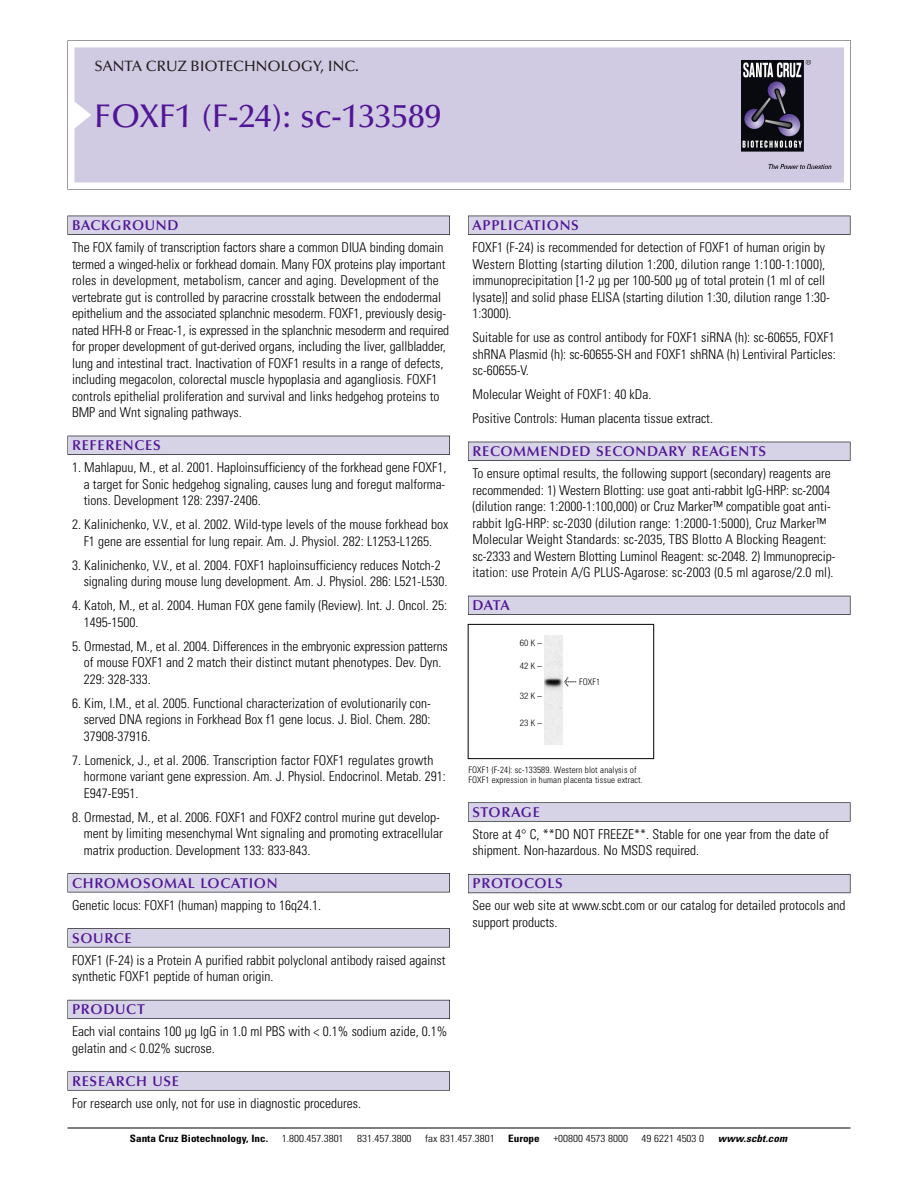
<style>
.page{position:relative;width:918px;height:1188px;background:#fff}
.page>*{position:absolute;margin:0;border:0;box-sizing:border-box;transform-origin:0 0}
.t1{font:500 33px "Optima";color:#511695}
.t2{font:500 15px "Optima";color:#231f20}
.t3{font:600 14.25px "Optima";letter-spacing:.05em;color:#511695}
.t4{font:300 condensed 13.5px/16.5px "Univers";color:#000}
.t5{font:300 condensed 10.2px "Univers";color:#000;scale:1.1 1}
.t6{font:700 condensed 10.2px "Univers";color:#000;scale:1.1 1}
.t7{font:italic 700 condensed 10.2px "Univers";letter-spacing:.005em;color:#000;scale:1.1 1}
.t8{font:300 condensed 9px/10.5px "Univers";letter-spacing:.015em;color:#000}
.t9{font:300 condensed 9px "Helvetica Neue";letter-spacing:.13em;color:#000}
.s1{font-family:"Meta Plus";font-weight:400;font-stretch:normal;font-size:10.5px}
</style>
<div class="page">
<svg style="left:68px;top:40px;width:783px;height:149px"></svg>
<div style="left:74px;top:47px;width:770px;height:135px;background:#d1cae3"></div>
<img style="left:741px;top:60px;width:90px;height:108px">
<div style="left:68px;top:216px;width:382px;height:19px;background:#525155"></div>
<div style="left:68px;top:216px;width:381px;height:18px;background:#d7d3e7"></div>
<div style="left:68px;top:436px;width:382px;height:19px;background:#515055"></div>
<div style="left:68px;top:436px;width:381px;height:18px;background:#d7d3e7"></div>
<div style="left:68px;top:873px;width:382px;height:19px;background:#545357"></div>
<div style="left:68px;top:874px;width:381px;height:18px;background:#d7d3e7"></div>
<div style="left:68px;top:928px;width:382px;height:19px;background:#575759"></div>
<div style="left:68px;top:929px;width:381px;height:18px;background:#d7d3e7"></div>
<div style="left:68px;top:1000px;width:382px;height:19px;background:#5b5a62"></div>
<div style="left:68px;top:1000px;width:381px;height:18px;background:#d7d3e7"></div>
<div style="left:68px;top:1071px;width:382px;height:20px;background:#626263"></div>
<div style="left:68px;top:1072px;width:381px;height:18px;background:#d7d3e7"></div>
<div style="left:468px;top:216px;width:382px;height:19px;background:#525155"></div>
<div style="left:468px;top:216px;width:382px;height:18px;background:#d7d3e7"></div>
<div style="left:468px;top:442px;width:382px;height:19px;background:#515055"></div>
<div style="left:468px;top:442px;width:382px;height:18px;background:#d7d3e7"></div>
<div style="left:468px;top:596px;width:382px;height:19px;background:#525158"></div>
<div style="left:468px;top:596px;width:382px;height:18px;background:#d7d3e7"></div>
<div style="left:468px;top:802px;width:382px;height:20px;background:#666"></div>
<div style="left:468px;top:803px;width:382px;height:18px;background:#d7d3e7"></div>
<div style="left:468px;top:874px;width:382px;height:19px;background:#5b5961"></div>
<div style="left:468px;top:875px;width:382px;height:18px;background:#d7d3e7"></div>
<hr style="left:68px;top:1128px;width:782px;height:1px;background:#000">
<div style="left:468px;top:624px;width:186px;height:135px;border:1px solid #000"></div>
<img style="left:544px;top:636px;width:18px;height:109px">
<p class="t2" style="left:94px;top:61px;width:266px">SANTA CRUZ BIOTECHNOLOGY, INC.</p>
<h1 class="t1" style="left:94px;top:103px;width:348px">FOXF1 (F-24): sc-133589</h1>
<p class="t3" style="left:72px;top:219px;width:108px">BACKGROUND</p>
<p class="t4" style="left:72px;top:240px;width:379px">The FOX family of transcription factors share a common DIUA binding domain termed a winged-helix or forkhead domain. Many FOX proteins play important roles in development, metabolism, cancer and aging. Development of the vertebrate gut is controlled by paracrine crosstalk between the endodermal epithelium and the associated splanchnic mesoderm. FOXF1, previously desig&shy;nated HFH-8 or Freac-1, is expressed in the splanchnic mesoderm and required for proper development of gut-derived organs, including the liver, gallbladder, lung and intestinal tract. Inactivation of FOXF1 results in a range of defects, including megacolon, colorectal muscle hypoplasia and agangliosis. FOXF1 controls epithelial proliferation and survival and links hedgehog proteins to BMP and Wnt signaling pathways.</p>
<p class="t3" style="left:72px;top:440px;width:90px">REFERENCES</p>
<p class="t4" style="left:84px;top:460px;width:364px;text-align:justify;text-indent:-12px">1. Mahlapuu, M., et al. 2001. Haploinsufficiency of the forkhead gene FOXF1, a target for Sonic hedgehog signaling, causes lung and foregut malforma&shy;tions. Development 128: 2397-2406.</p>
<p class="t4" style="left:72px;top:517px;width:378px;text-align:center">2. Kalinichenko, V.V., et al. 2002. Wild-type levels of the mouse forkhead box<br>F1 gene are essential for lung repair. Am. J. Physiol. 282: L1253-L1265.</p>
<p class="t4" style="left:84px;top:558px;width:365px;text-indent:-12px">3. Kalinichenko, V.V., et al. 2004. FOXF1 haploinsufficiency reduces Notch-2 signaling during mouse lung development. Am. J. Physiol. 286: L521-L530.</p>
<p class="t4" style="left:84px;top:598px;width:365px;text-indent:-12px">4. Katoh, M., et al. 2004. Human FOX gene family (Review). Int. J. Oncol. 25:<br>1495-1500.</p>
<p class="t4" style="left:84px;top:639px;width:366px;text-indent:-12px">5. Ormestad, M., et al. 2004. Differences in the embryonic expression patterns of mouse FOXF1 and 2 match their distinct mutant phenotypes. Dev. Dyn.<br>229: 328-333.</p>
<p class="t4" style="left:84px;top:696px;width:349px;text-align:justify;text-indent:-12px">6. Kim, I.M., et al. 2005. Functional characterization of evolutionarily con&shy;served DNA regions in Forkhead Box f1 gene locus. J. Biol. Chem. 280:<br>37908-37916.</p>
<p class="t4" style="left:84px;top:753px;width:363px;text-indent:-12px">7. Lomenick, J., et al. 2006. Transcription factor FOXF1 regulates growth hormone variant gene expression. Am. J. Physiol. Endocrinol. Metab. 291:<br>E947-E951.</p>
<p class="t4" style="left:84px;top:810px;width:361px;text-indent:-12px">8. Ormestad, M., et al. 2006. FOXF1 and FOXF2 control murine gut develop&shy;ment by limiting mesenchymal Wnt signaling and promoting extracellular matrix production. Development 133: 833-843.</p>
<p class="t3" style="left:72px;top:877px;width:207px">CHROMOSOMAL LOCATION</p>
<p class="t4" style="left:72px;top:898px;width:251px">Genetic locus: FOXF1 (human) mapping to 16q24.1.</p>
<p class="t3" style="left:72px;top:932px;width:61px">SOURCE</p>
<p class="t4" style="left:72px;top:953px;width:375px">FOXF1 (F-24) is a Protein A purified rabbit polyclonal antibody raised against synthetic FOXF1 peptide of human origin.</p>
<p class="t3" style="left:72px;top:1004px;width:74px">PRODUCT</p>
<p class="t4" style="left:72px;top:1024px;width:377px">Each vial contains 100 µg IgG in 1.0 ml PBS with &lt; 0.1% sodium azide, 0.1% gelatin and &lt; 0.02% sucrose.</p>
<p class="t3" style="left:72px;top:1075px;width:109px">RESEARCH USE</p>
<p class="t4" style="left:72px;top:1096px;width:290px">For research use only, not for use in diagnostic procedures.</p>
<p class="t3" style="left:473px;top:219px;width:108px">APPLICATIONS</p>
<p class="t4" style="left:473px;top:240px;width:359px">FOXF1 (F-24) is recommended for detection of FOXF1 of human origin by Western Blotting (starting dilution 1:200, dilution range 1:100-1:1000), immunoprecipitation [1-2 µg per 100-500 µg of total protein (1 ml of cell lysate)] and solid phase ELISA (starting dilution 1:30, dilution range 1:30- 1:3000).</p>
<p class="t4" style="left:473px;top:330px;width:365px;text-align:justify">Suitable for use as control antibody for FOXF1 siRNA (h): sc-60655, FOXF1 shRNA Plasmid (h): sc-60655-SH and FOXF1 shRNA (h) Lentiviral Particles: sc-60655-V.</p>
<p class="t4" style="left:473px;top:383px;width:242px;line-height:24px">Molecular Weight of FOXF1: 40 kDa.<br>Positive Controls: Human placenta tissue extract.</p>
<p class="t3" style="left:473px;top:446px;width:295px">RECOMMENDED SECONDARY REAGENTS</p>
<p class="t4" style="left:473px;top:466px;width:364px">To ensure optimal results, the following support (secondary) reagents are recommended: 1) Western Blotting: use goat anti-rabbit IgG-HRP: sc-2004 (dilution range: 1:2000-1:100,000) or Cruz Marker™ compatible goat anti&shy;rabbit IgG-HRP: sc-2030 (dilution range: 1:2000-1:5000), Cruz Marker™ Molecular Weight Standards: sc-2035, TBS Blotto A Blocking Reagent: sc-2333 and Western Blotting Luminol Reagent: sc-2048. 2) Immunoprecip&shy;itation: use Protein A/G PLUS-Agarose: sc-2003 (0.5 ml agarose/2.0 ml).</p>
<p class="t3" style="left:473px;top:600px;width:39px">DATA</p>
<p class="t9" style="left:520px;top:640px;width:24px">60K–</p>
<p class="t9" style="left:520px;top:662px;width:24px">42K–</p>
<p class="t9" style="left:520px;top:692px;width:24px">32K–</p>
<p class="t9" style="left:520px;top:719px;width:24px">23K–</p>
<p class="t8" style="left:564px;top:678px;width:37px"><span class="s1">&lt;</span> FOXF1</p>
<p class="t8" style="left:468px;top:765px;width:176px">FOXF1 (F-24): sc-133589. Western blot analysis of<br>FOXF1 expression in human placenta tissue extract.</p>
<p class="t3" style="left:473px;top:806px;width:69px">STORAGE</p>
<p class="t4" style="left:473px;top:827px;width:358px">Store at 4° C, **DO NOT FREEZE**. Stable for one year from the date of shipment. Non-hazardous. No MSDS required.</p>
<p class="t3" style="left:473px;top:878px;width:92px">PROTOCOLS</p>
<p class="t4" style="left:473px;top:899px;width:375px">See our web site at www.scbt.com or our catalog for detailed protocols and support products.</p>
<p class="t6" style="left:130px;top:1135px;width:127px">Santa Cruz Biotechnology, Inc.</p>
<p class="t5" style="left:282px;top:1135px;width:58px">1.800.457.3801</p>
<p class="t5" style="left:357px;top:1135px;width:51px">831.457.3800</p>
<p class="t5" style="left:425px;top:1135px;width:65px">fax 831.457.3801</p>
<p class="t6" style="left:508px;top:1135px;width:30px">Europe</p>
<p class="t5" style="left:553px;top:1135px;width:69px">+00800 4573 8000</p>
<p class="t5" style="left:642px;top:1135px;width:58px">49 6221 4503 0</p>
<p class="t7" style="left:718px;top:1135px;width:64px">www.scbt.com</p>
</div>
